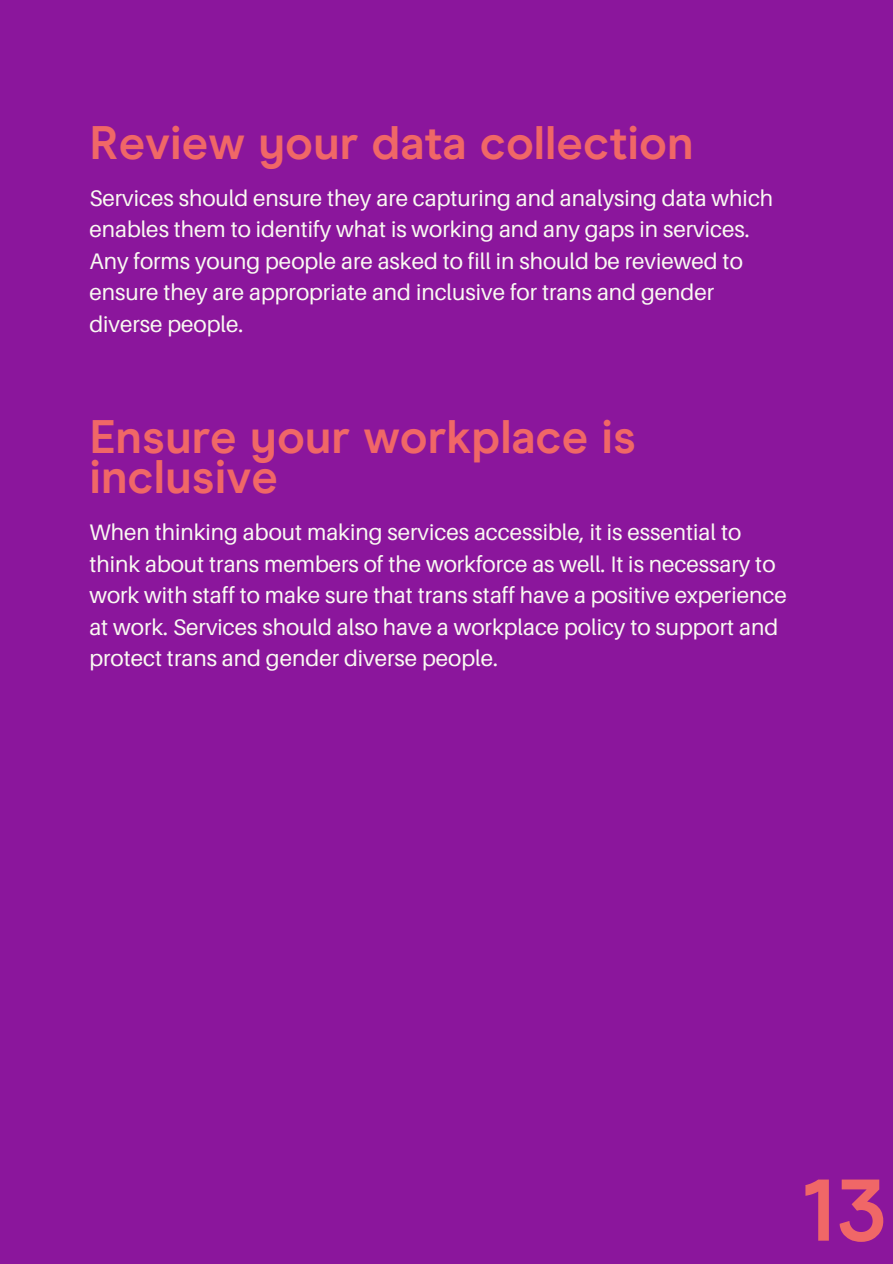
<style>
.page{position:relative;width:893px;height:1264px;background:#fff}
.page>*{position:absolute;margin:0;border:0;box-sizing:border-box;transform-origin:0 0}
.t1{font:700 87.3px "Modern Era";color:#f06767}
.t2{font:700 46.95px/40.2px "Modern Era";color:#f06767}
.t3{font:22.5px/31.5px "Aileron";color:#fafaf2}
</style>
<div class="page">
<div style="left:0;top:0;width:892px;height:1263px;background:#8b169c"></div>
<p class="t2" style="left:89px;top:122px;width:606px">Review your data collection</p>
<h1 class="t3" style="left:89px;top:182px;width:685px">Services should ensure they are capturing and analysing data which enables them to identify what is working and any gaps in services.<br>Any forms young people are asked to fill in should be reviewed to ensure they are appropriate and inclusive for trans and gender diverse people.</h1>
<p class="t2" style="left:89px;top:417px;width:548px">Ensure your workplace is inclusive</p>
<p class="t3" style="left:89px;top:516px;width:698px">When thinking about making services accessible, it is essential to think about trans members of the workforce as well. It is necessary to work with staff to make sure that trans staff have a positive experience at work. Services should also have a workplace policy to support and protect trans and gender diverse people.</p>
<h1 class="t1" style="left:803px;top:1157px;width:85px">13</h1>
</div>
